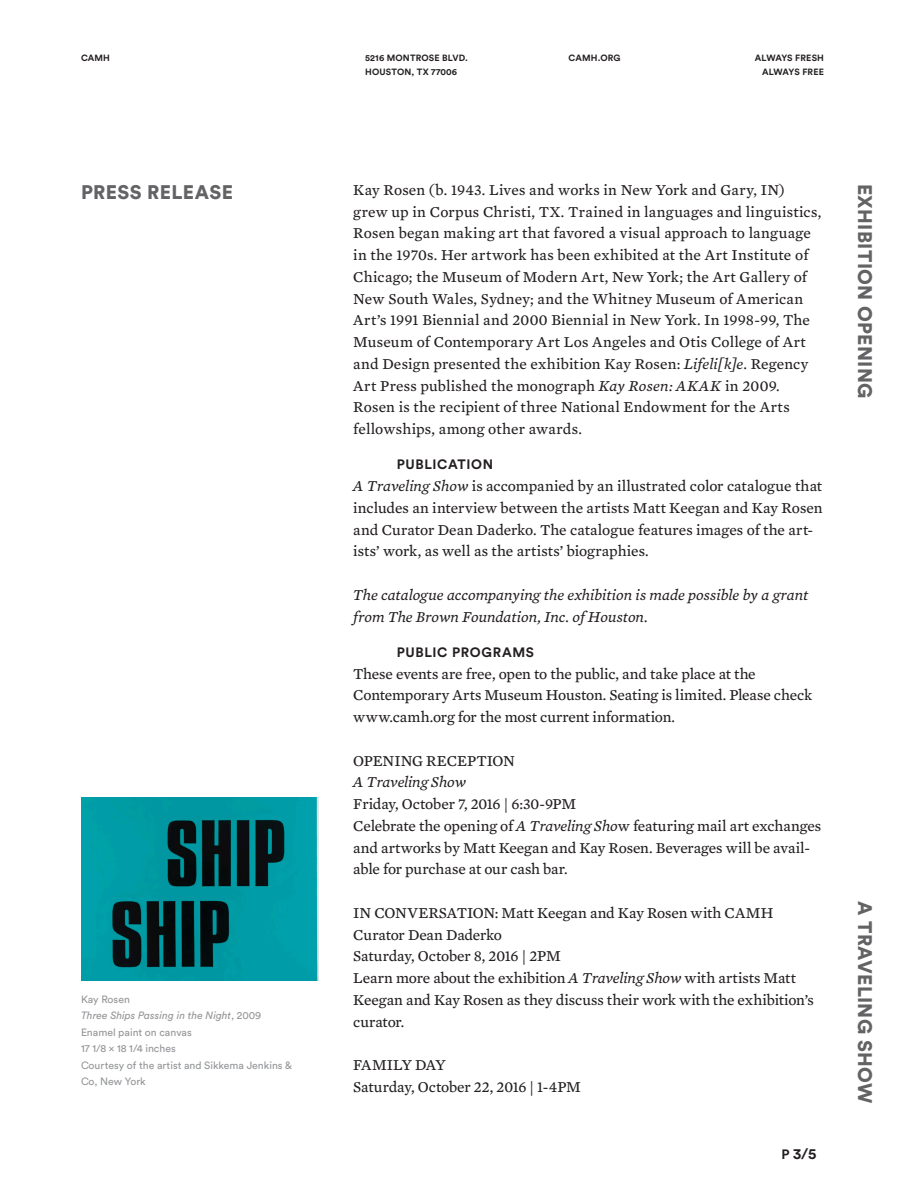
<style>
.page{position:relative;width:918px;height:1188px;background:#fff}
.page>*{position:absolute;margin:0;border:0;box-sizing:border-box;transform-origin:0 0}
.t1{font:900 19.5px "Circular Std";letter-spacing:.02em;color:#636366}
.Body_1_Intro{font:15.45px/21.8px "Mercury Text G3 Roman";letter-spacing:.005em;color:#231f20}
.Body_1_Intro-2{font:italic 15.45px/21.8px "Mercury Text G3";color:#231f20}
.Body_1_Intro-3{font:15.45px "Mercury Text G3 Roman";letter-spacing:-.015em;color:#231f20}
.Body_1_Intro-4{font:15.45px "Mercury Text G3 Roman";letter-spacing:-.045em;color:#231f20}
.t2{font:700 15px "Circular Std";color:#231f20}
.Body_1_SubheadB{font:700 13.5px "Circular Std";letter-spacing:.05em;color:#231f20}
.t3{font:10.5px/16.5px "Circular Std";color:#939598}
.t4{font:700 9px/13.5px "Circular Std";letter-spacing:.02em;color:#231f20}
.s1{font-style:italic}
.s2{font-family:"Mercury Text G3";font-style:italic}
.s3{font-size:13.5px}
</style>
<div class="page">
<img style="left:81px;top:798px;width:237px;height:183px">
<p class="t4" style="left:81px;top:51px;width:30px">CAMH</p>
<p class="t1" style="left:81px;top:180px;width:154px">PRESS RELEASE</p>
<p class="t3" style="left:81px;top:991px;width:213px">Kay Rosen<br><span class="s1">Three Ships Passing in the Night</span>, 2009<br>Enamel paint on canvas<br>17 1/8 x 18 1/4 inches<br>Courtesy of the artist and Sikkema Jenkins &amp;<br>Co, New York</p>
<p class="t4" style="left:365px;top:51px;width:104px">5216 MONTROSE BLVD.<br>HOUSTON, TX 77006</p>
<p class="t4" style="left:569px;top:51px;width:53px">CAMH.ORG</p>
<p class="t4" style="left:755px;top:51px;width:71px;text-align:right">ALWAYS FRESH<br>ALWAYS FREE</p>
<p class="Body_1_Intro" style="left:353px;top:179px;width:469px">Kay Rosen (b. 1943. Lives and works in New York and Gary, IN) grew up in Corpus Christi, TX. Trained in languages and linguistics, Rosen began making art that favored a visual approach to language in the 1970s. Her artwork has been exhibited at the Art Institute of Chicago; the Museum of Modern Art, New York; the Art Gallery of New South Wales, Sydney; and the Whitney Museum of American Art’s 1991 Biennial and 2000 Biennial in New York. In 1998-99, The Museum of Contemporary Art Los Angeles and Otis College of Art and Design presented the exhibition Kay Rosen: <span class="s2">Lifeli[k]e</span>. Regency Art Press published the monograph <span class="s2">Kay Rosen: AKAK</span> in 2009.<br>Rosen is the recipient of three National Endowment for the Arts fellowships, among other awards.</p>
<p class="Body_1_SubheadB" style="left:397px;top:456px;width:98px">PUBLICATION</p>
<p class="Body_1_Intro" style="left:353px;top:475px;width:471px"><span class="s2">A Traveling Show</span> is accompanied by an illustrated color catalogue that includes an interview between the artists Matt Keegan and Kay Rosen and Curator Dean Daderko. The catalogue features images of the art&shy;ists’ work, as well as the artists’ biographies.</p>
<p class="Body_1_Intro-2" style="left:353px;top:584px;width:457px">The catalogue accompanying the exhibition is made possible by a grant from The Brown Foundation, Inc. of Houston.</p>
<p class="Body_1_SubheadB" style="left:397px;top:643px;width:139px">PUBLIC PROGRAMS</p>
<p class="Body_1_Intro" style="left:353px;top:663px;width:461px">These events are free, open to the public, and take place at the<br>Contemporary Arts Museum Houston. Seating is limited. Please check www.camh.org for the most current information.</p>
<p class="Body_1_Intro" style="left:353px;top:750px;width:163px">OPENING RECEPTION</p>
<p class="Body_1_Intro-2" style="left:353px;top:771px;width:114px">A Traveling Show</p>
<p class="Body_1_Intro" style="left:353px;top:793px;width:224px">Friday, October 7, 2016 | 6:30-9PM</p>
<p class="Body_1_Intro" style="left:353px;top:815px;width:470px">Celebrate the opening of <span class="s2">A Traveling Sho</span>w featuring mail art exchanges and artworks by Matt Keegan and Kay Rosen. Beverages will be avail&shy;able for purchase at our cash bar.</p>
<p class="Body_1_Intro" style="left:353px;top:902px;width:422px">IN CONVERSATION: Matt Keegan and Kay Rosen with CAMH<br>Curator Dean Daderko</p>
<p class="Body_1_Intro-3" style="left:353px;top:947px;width:209px">Saturday, October 8, 2016 | 2PM</p>
<p class="Body_1_Intro" style="left:353px;top:967px;width:462px">Learn more about the exhibition <span class="s2">A Traveling Show</span> with artists Matt<br>Keegan and Kay Rosen as they discuss their work with the exhibition’s curator.</p>
<p class="Body_1_Intro-4" style="left:353px;top:1056px;width:94px">FAMILY DAY</p>
<p class="Body_1_Intro" style="left:353px;top:1076px;width:229px">Saturday, October 22, 2016 | 1-4PM</p>
<p class="t2" style="left:781px;top:1144px;width:37px"><span class="s3">P</span> 3/5</p>
<p class="t1" style="left:878px;top:184px;width:216px;rotate:90deg">EXHIBITION OPENING</p>
<p class="t1" style="left:878px;top:901px;width:203px;rotate:90deg">A TRAVELING SHOW</p>
</div>
